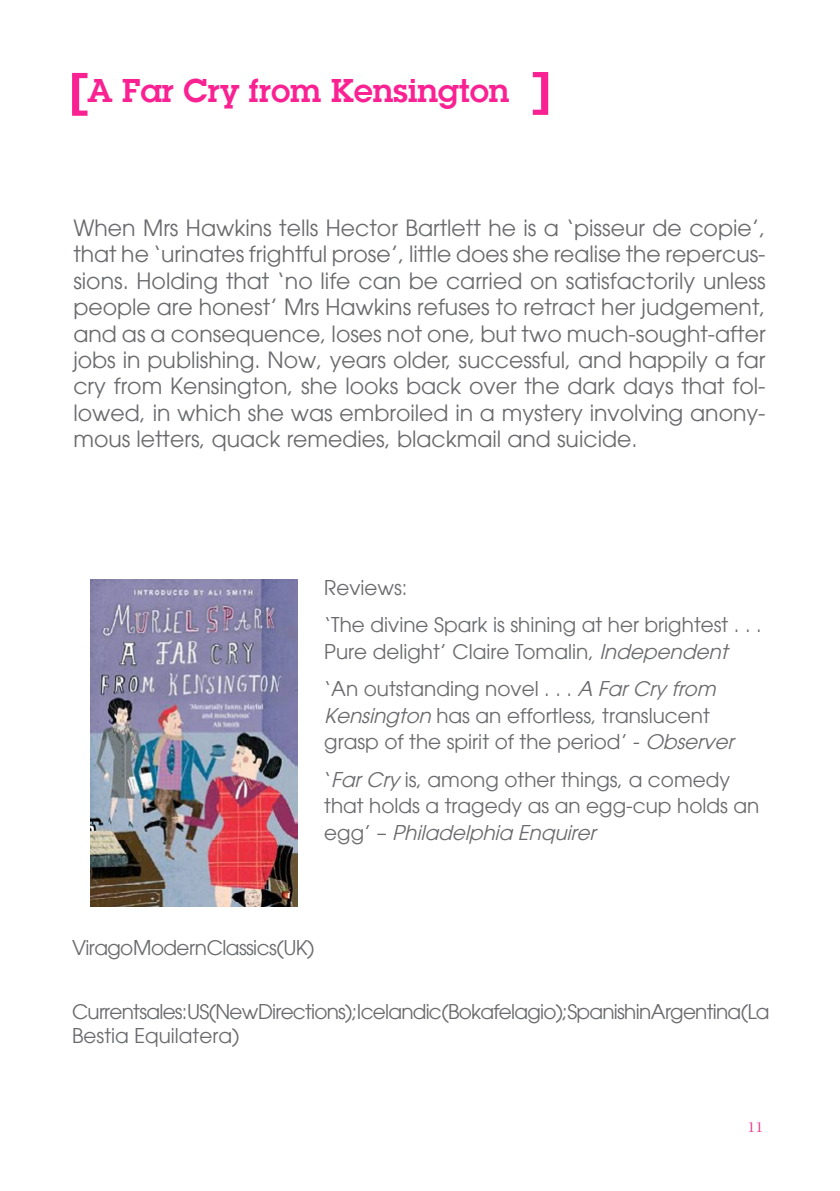
<style>
.page{position:relative;width:840px;height:1191px;background:#fff}
.page>*{position:absolute;margin:0;border:0;box-sizing:border-box;transform-origin:0 0}
.page_Heading{font:600 32px "Lubalin Graph";color:#fa2192}
.t1{font:22px/26.4px "Avant Garde";color:#696a6d;text-align:justify}
.Body_copy{font:20px/26.4px "Avant Garde";color:#696a6d}
.Body_copy-2{font:20px/24px "Avant Garde";letter-spacing:-.04em;color:#696a6d}
.Body_copy-3{font:20px "Avant Garde";letter-spacing:-.03em;color:#696a6d}
.page_numbers{font:13.4px "Lucida Bright";color:#e64097}
.s1{font-style:italic}
</style>
<div class="page">
<svg style="left:72px;top:73px;width:15px;height:43px"></svg>
<svg style="left:532px;top:72px;width:16px;height:43px"></svg>
<img style="left:90px;top:579px;width:207px;height:327px">
<p class="page_Heading" style="left:87px;top:70px;width:423px">A Far Cry from Kensington</p>
<p class="t1" style="left:73px;top:215px;width:693px">When Mrs Hawkins tells Hector Bartlett he is a ‘pisseur de copie’, that he ‘urinates frightful prose’, little does she realise the repercus&shy;sions. Holding that ‘no life can be carried on satisfactorily unless people are honest’ Mrs Hawkins refuses to retract her judgement, and as a consequence, loses not one, but two much-sought-after jobs in publishing. Now, years older, successful, and happily a far cry from Kensington, she looks back over the dark days that fol&shy;lowed, in which she was embroiled in a mystery involving anony&shy;mous letters, quack remedies, blackmail and suicide.</p>
<p class="Body_copy" style="left:324px;top:574px;width:85px">Reviews:</p>
<p class="Body_copy" style="left:324px;top:612px;width:438px">‘The divine Spark is shining at her brightest . . .<br>Pure delight’ Claire Tomalin, <span class="s1">Independent</span></p>
<p class="Body_copy" style="left:324px;top:676px;width:416px">‘An outstanding novel . . . <span class="s1">A FarCry from<br>Kensington</span> has an effortless, translucent grasp of the spirit of the period’ - <span class="s1">Observer</span></p>
<p class="Body_copy" style="left:324px;top:766px;width:436px">‘<span class="s1">FarCry</span> is, among other things, a comedy that holds a tragedy as an egg-cup holds an e g g ’ – <span class="s1">Philadelphia Enquirer</span></p>
<p class="Body_copy-3" style="left:72px;top:935px;width:244px">Virago Modern Classics (UK)</p>
<p class="Body_copy-2" style="left:72px;top:1000px;width:698px">Current sales: US (New Directions); Icelandic (Bokafelagio); Spanish in Argentina (La<br>Bestia Equilatera)</p>
<p class="page_numbers" style="left:747px;top:1119px;width:18px">11</p>
</div>
